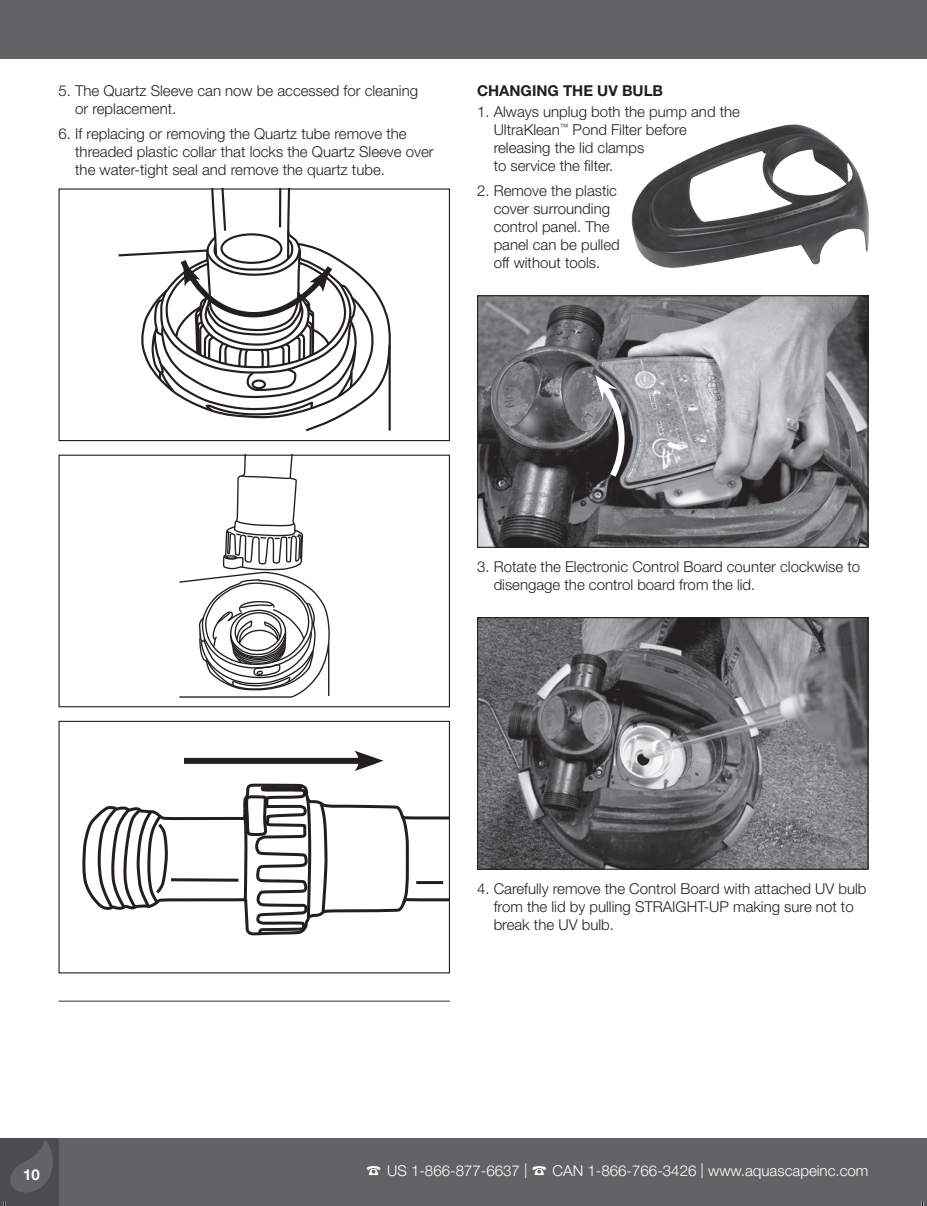
<style>
.page{position:relative;width:927px;height:1206px;background:#fff}
.page>*{position:absolute;margin:0;border:0;box-sizing:border-box;transform-origin:0 0}
.t1{font:300 15px/18px "Helvetica Neue LT Std";color:#231f20}
.t2{font:300 15px "Helvetica Neue LT Std";color:#fff}
.t3{font:700 15px "Helvetica Neue LT Std";color:#231f20}
.t4{font:700 15px "Helvetica Neue LT Std";color:#fff}
</style>
<div class="page">
<div style="left:922px;top:1138px;width:5px;height:68px;background:#636366"></div>
<div style="left:0;top:1138px;width:922px;height:68px;background:#636366"></div>
<hr style="left:923px;top:0;width:4px;height:58px;background:#636366">
<div style="left:0;top:0;width:923px;height:58px;background:#636366"></div>
<div style="left:0;top:1138px;width:58px;height:68px;background:#4b4c4d"></div>
<svg style="left:10px;top:1139px;width:43px;height:54px"></svg>
<svg style="left:118px;top:190px;width:273px;height:242px"></svg>
<hr style="left:389px;top:345px;width:2px;height:86px;background:#231f20">
<div style="left:58px;top:188px;width:392px;height:253px;border:1px solid #231f20"></div>
<img style="left:631px;top:124px;width:237px;height:144px">
<svg style="left:179px;top:457px;width:151px;height:241px"></svg>
<hr style="left:328px;top:643px;width:1px;height:53px;background:#231f20">
<div style="left:58px;top:455px;width:392px;height:252px;border:1px solid #231f20"></div>
<svg style="left:82px;top:804px;width:366px;height:109px"></svg>
<svg style="left:398px;top:812px;width:12px;height:95px"></svg>
<svg style="left:242px;top:783px;width:87px;height:153px"></svg>
<svg style="left:96px;top:805px;width:74px;height:107px"></svg>
<svg style="left:171px;top:878px;width:67px;height:4px"></svg>
<hr style="left:416px;top:881px;width:27px;height:3px;background:#231f20">
<div style="left:184px;top:758px;width:177px;height:6px;background:#231f20"></div>
<svg style="left:354px;top:751px;width:30px;height:20px"></svg>
<div style="left:58px;top:721px;width:392px;height:252px;border:1px solid #231f20"></div>
<hr style="left:58px;top:1000px;width:392px;height:2px;background:#76787b">
<img style="left:479px;top:297px;width:387px;height:249px">
<div style="left:477px;top:295px;width:391px;height:253px;border:1px solid #231f20"></div>
<svg style="left:595px;top:375px;width:33px;height:108px"></svg>
<img style="left:479px;top:619px;width:387px;height:249px">
<div style="left:477px;top:617px;width:391px;height:253px;border:1px solid #231f20"></div>
<svg style="left:921px;top:1202px;width:3px;height:4px"></svg>
<p class="t1" style="left:75px;top:82px;width:344px;text-indent:-17px">5. The Quartz Sleeve can now be accessed for cleaning or replacement.</p>
<p class="t1" style="left:75px;top:124px;width:360px;text-indent:-17px">6. If replacing or removing the Quartz tube remove the threaded plastic collar that locks the Quartz Sleeve over the water-tight seal and remove the quartz tube.</p>
<p class="t3" style="left:477px;top:82px;width:188px">CHANGING THE UV BULB</p>
<p class="t1" style="left:494px;top:103px;width:248px;text-indent:-17px">1. Always unplug both the pump and the<br>UltraKlean<sup>™</sup> Pond Filter before releasing the lid clamps<br>to service the filter.</p>
<p class="t1" style="left:494px;top:182px;width:128px;text-indent:-17px">2. Remove the plastic cover surrounding control panel. The panel can be pulled off without tools.</p>
<p class="t1" style="left:494px;top:557px;width:368px;text-indent:-17px">3. Rotate the Electronic Control Board counter clockwise to disengage the control board from the lid.</p>
<p class="t1" style="left:494px;top:879px;width:374px;text-indent:-17px">4. Carefully remove the Control Board with attached UV bulb from the lid by pulling STRAIG</p>
<p class="t1" style="left:687px;top:897px;width:168px">HT-UP making sure not to</p>
<p class="t1" style="left:494px;top:915px;width:122px">break the UV bulb.</p>
<p class="t4" style="left:23px;top:1165px;width:18px">10</p>
<p class="t2" style="left:366px;top:1162px;width:504px">☎ US 1-866-877-6637 | ☎ CAN 1-866-766-3426 | www.aquascapeinc.com</p>
</div>
